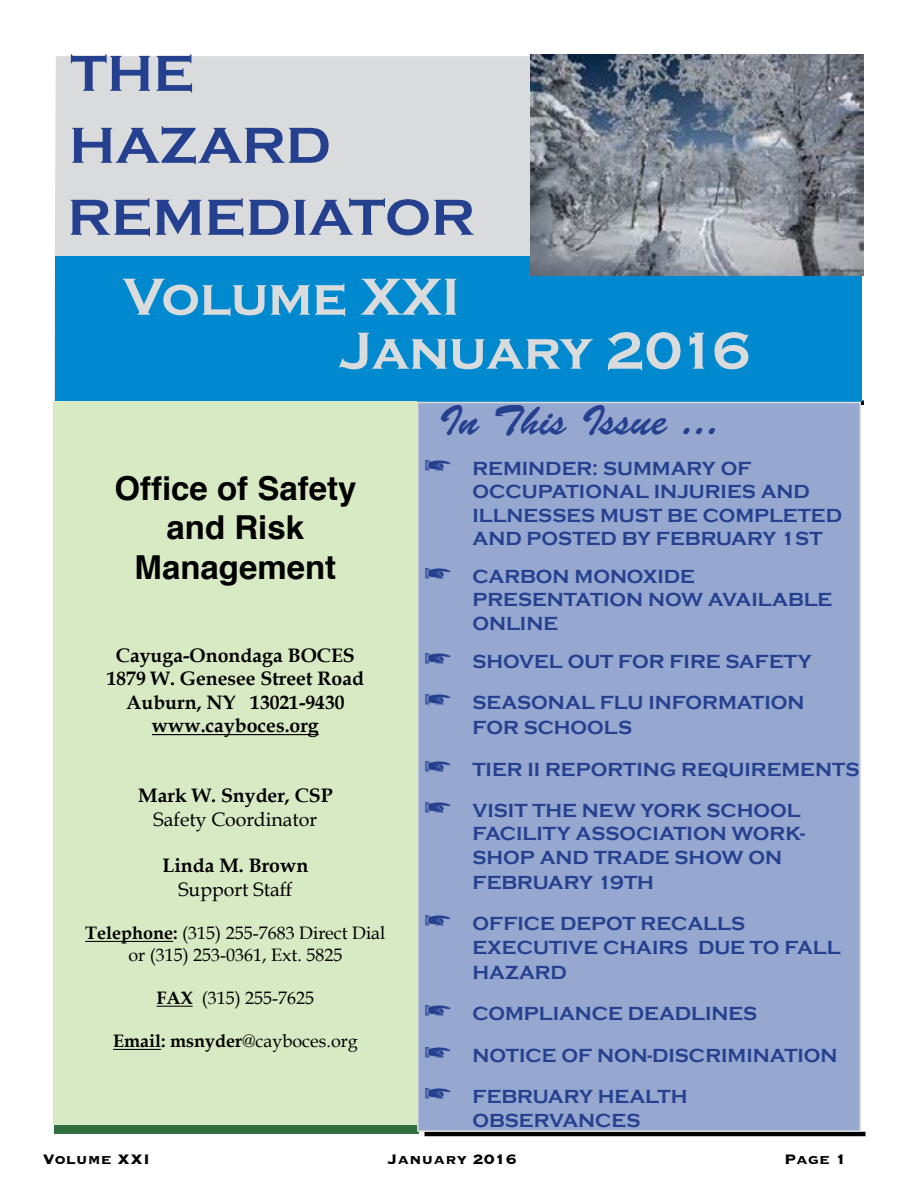
<style>
.page{position:relative;width:918px;height:1188px;background:#fff}
.page>*{position:absolute;margin:0;border:0;box-sizing:border-box;transform-origin:0 0}
.t1{font:700 54px/54px "Copperplate Gothic";color:#dadbdc}
.t2{font:700 52.5px/72px "Copperplate Gothic";color:#25408f}
.t3{font:42px "Brush Script Std";color:#25408f}
.t4{font:700 33px/39.6px "Helvetica";color:#000;text-align:center}
.t5{font:700 19.5px/23.4px "Copperplate Gothic";color:#25408f}
.t6{font:700 19.5px/23.4px "Book Antiqua";color:#000;text-align:center}
.t7{font:19.5px "Book Antiqua";color:#000}
.t8{font:18px/21.6px "Book Antiqua";color:#000;text-align:center}
.t9{font:700 18px "Book Antiqua";color:#000}
.t10{font:700 18px "Copperplate";color:#000}
.s1{font-weight:700}
.s2{font-weight:400}
</style>
<div class="page">
<div style="left:54px;top:1125px;width:365px;height:9px;background:#306d3f"></div>
<hr style="left:424px;top:1132px;width:442px;height:4px;background:#000">
<div style="left:54px;top:56px;width:477px;height:346px;background:#dadbdc"></div>
<div style="left:56px;top:256px;width:806px;height:146px;background:#0089cf"></div>
<img style="left:531px;top:54px;width:333px;height:222px">
<div style="left:418px;top:403px;width:442px;height:728px;background:#96a8d0"></div>
<div style="left:417px;top:402px;width:444px;height:730px;border:2px solid #dadbdc"></div>
<div style="left:54px;top:402px;width:363px;height:723px;background:#d7eac3"></div>
<hr style="left:152px;top:734px;width:167px;height:1px;background:#000">
<hr style="left:85px;top:941px;width:88px;height:1px;background:#000">
<hr style="left:157px;top:1006px;width:36px;height:1px;background:#000">
<hr style="left:113px;top:1049px;width:48px;height:1px;background:#000">
<h2 class="t2" style="left:68px;top:38px;width:409px">THE<br>HAZARD<br>REMEDIATOR</h2>
<h1 class="t1" style="left:339px;top:271px;width:413px;text-indent:-216px">Volume XXI<br>January 2016</h1>
<h3 class="t3" style="left:439px;top:397px;width:282px">In This Issue ...</h3>
<p class="t5" style="left:472px;top:457px;width:371px;text-indent:-47px">• REMINDER: SUMMARY OF<br>OCCUPATIONAL INJURIES AND<br>ILLNESSES MUST BE COMPLETED<br>AND POSTED BY FEBRUARY 1ST</p>
<p class="t5" style="left:472px;top:565px;width:361px;text-indent:-47px">• CARBON MONOXIDE<br>PRESENTATION NOW AVAILABLE<br>ONLINE</p>
<p class="t5" style="left:425px;top:650px;width:388px">• SHOVEL OUT FOR FIRE SAFETY</p>
<p class="t5" style="left:472px;top:690px;width:334px;line-height:25.2px;text-indent:-47px">• SEASONAL FLU INFORMATION<br>FOR SCHOOLS</p>
<p class="t5" style="left:425px;top:758px;width:436px">• TIER II REPORTING REQUIREMENTS</p>
<p class="t5" style="left:472px;top:799px;width:334px;text-indent:-47px">• VISIT THE NEW YORK SCHOOL<br>FACILITY ASSOCIATION WORK-<br>SHOP AND TRADE SHOW ON</p>
<p class="t5" style="left:472px;top:871px;width:183px">FEBRUARY 19TH</p>
<p class="t5" style="left:472px;top:912px;width:370px;text-indent:-47px">• OFFICE DEPOT RECALLS<br>EXECUTIVE CHAIRS DUE TO FALL</p>
<p class="t5" style="left:472px;top:961px;width:96px">HAZARD</p>
<p class="t5" style="left:425px;top:1002px;width:334px">• COMPLIANCE DEADLINES</p>
<p class="t5" style="left:425px;top:1044px;width:414px">• NOTICE OF NON-DISCRIMINATION</p>
<p class="t5" style="left:425px;top:1085px;width:264px;text-align:center">• FEBRUARY HEALTH<br>OBSERVANCES</p>
<h3 class="t4" style="left:114px;top:469px;width:244px">Office of Safety and Risk<br>Management</h3>
<p class="t6" style="left:107px;top:644px;width:259px">Cayuga-Onondaga BOCES<br>1879 W. Genesee Street Road<br>Auburn, NY 13021-9430 www.cayboces.org</p>
<p class="t6" style="left:138px;top:784px;width:196px">Mark W. Snyder, CSP</p>
<p class="t7" style="left:154px;top:807px;width:165px">Safety Coordinator</p>
<p class="t6" style="left:163px;top:854px;width:147px">Linda M. Brown</p>
<p class="t7" style="left:178px;top:877px;width:116px">Support Staff</p>
<p class="t8" style="left:85px;top:922px;width:302px"><span class="s1">Telephone:</span> (315) 255-7683 Direct Dial or (315) 253-0361, Ext. 5825</p>
<p class="t8" style="left:157px;top:987px;width:159px"><span class="s1">FAX</span> (315) 255-7625</p>
<p class="t9" style="left:113px;top:1030px;width:246px">Email: msnyder<span class="s2">@cayboces.org</span></p>
<p class="t10" style="left:43px;top:1147px;width:109px">Volume XXI</p>
<p class="t10" style="left:387px;top:1147px;width:131px">January 2016</p>
<p class="t10" style="left:784px;top:1147px;width:64px">Page 1</p>
</div>
